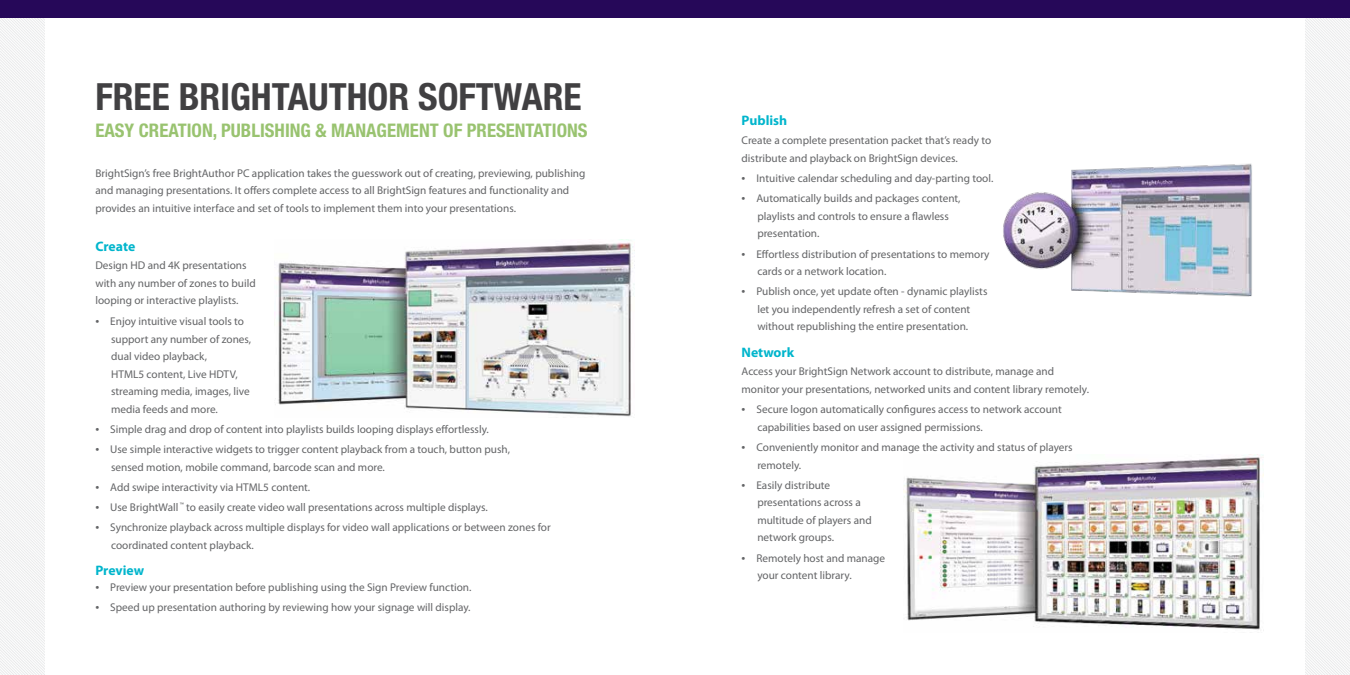
<style>
.page{position:relative;width:1350px;height:675px;background:#fff}
.page>*{position:absolute;margin:0;border:0;box-sizing:border-box;transform-origin:0 0}
.t1{font:700 condensed 37.5px "Helvetica Neue";color:#414042}
.t2{font:700 condensed 18.75px "Helvetica Neue";color:#99c370}
.t3{font:700 13.75px "Myriad Pro";letter-spacing:-.005em;color:#00b5cc}
.t4{font:11.25px/17.5px "Myriad Pro";color:#636466}
.s1{font-size:13.75px}
</style>
<div class="page">
<img style="left:0;top:18px;width:1350px;height:657px">
<div style="left:45px;top:0;width:1260px;height:675px;background:#fff"></div>
<div style="left:0;top:0;width:1350px;height:18px;background:#260859"></div>
<img style="left:903px;top:455px;width:360px;height:175px">
<img style="left:274px;top:240px;width:360px;height:177px">
<img style="left:1003px;top:163px;width:249px;height:134px">
<h1 class="t1" style="left:95px;top:74px;width:488px">FREE BRIGHTAUTHOR SOFTWARE</h1>
<h2 class="t2" style="left:95px;top:119px;width:494px">EASY CREATION, PUBLISHING &amp; MANAGEMENT OF PRESENTATIONS</h2>
<p class="t4" style="left:95px;top:164px;width:492px">BrightSign’s free BrightAuthor PC application takes the guesswork out of creating, previewing, publishing and managing presentations. It offers complete access to all BrightSign features and functionality and provides an intuitive interface and set of tools to implement them into your presentations.</p>
<p class="t3" style="left:95px;top:237px;width:41px">Create</p>
<p class="t4" style="left:95px;top:257px;width:162px">Design HD and 4K presentations with any number of zones to build looping or interactive playlists.</p>
<p class="t4" style="left:111px;top:312px;width:142px;text-indent:-16px"><span class="s1">•</span> Enjoy intuitive visual tools to support any number of zones, dual video playback,<br>HTML5 content, Live HDTV, streaming media, images, live media feeds and more.</p>
<p class="t4" style="left:95px;top:420px;width:395px"><span class="s1">•</span> Simple drag and drop of content into playlists builds looping displays effortlessly.</p>
<p class="t4" style="left:111px;top:440px;width:400px;text-indent:-16px"><span class="s1">•</span> Use simple interactive widgets to trigger content playback from a touch, button push, sensed motion, mobile command, barcode scan and more.</p>
<p class="t4" style="left:95px;top:478px;width:216px"><span class="s1">•</span> Add swipe interactivity via HTML5 content.</p>
<p class="t4" style="left:95px;top:498px;width:394px"><span class="s1">•</span> Use BrightWall <sup>™</sup> to easily create video wall presentations across multiple displays.</p>
<p class="t4" style="left:111px;top:518px;width:441px;text-indent:-16px"><span class="s1">•</span> Synchronize playback across multiple displays for video wall applications or between zones for coordinated content playback.</p>
<p class="t3" style="left:95px;top:561px;width:50px">Preview</p>
<p class="t4" style="left:95px;top:578px;width:378px"><span class="s1">•</span> Preview your presentation before publishing using the Sign Preview function.</p>
<p class="t4" style="left:95px;top:599px;width:377px"><span class="s1">•</span> Speed up presentation authoring by reviewing how your signage will display.</p>
<p class="t3" style="left:742px;top:112px;width:47px">Publish</p>
<p class="t4" style="left:742px;top:131px;width:251px">Create a complete presentation packet that’s ready to distribute and playback on BrightSign devices.</p>
<p class="t4" style="left:742px;top:169px;width:253px"><span class="s1">•</span> Intuitive calendar scheduling and day-parting tool.</p>
<p class="t4" style="left:757px;top:190px;width:205px;text-indent:-16px"><span class="s1">•</span> Automatically builds and packages content, playlists and controls to ensure a flawless presentation.</p>
<p class="t4" style="left:757px;top:245px;width:234px;text-indent:-16px"><span class="s1">•</span> Effortless distribution of presentations to memory cards or a network location.</p>
<p class="t4" style="left:742px;top:283px;width:247px;text-align:center"><span class="s1">•</span> Publish once, yet update often - dynamic playlists let you independently refresh a set of content without republishing the entire presentation.</p>
<p class="t3" style="left:742px;top:343px;width:54px">Network</p>
<p class="t4" style="left:742px;top:363px;width:349px">Access your BrightSign Network account to distribute, manage and monitor your presentations, networked units and content library remotely.</p>
<p class="t4" style="left:757px;top:401px;width:306px;text-indent:-16px"><span class="s1">•</span> Secure logon automatically configures access to network account capabilities based on user assigned permissions.</p>
<p class="t4" style="left:757px;top:438px;width:317px;text-indent:-16px"><span class="s1">•</span> Conveniently monitor and manage the activity and status of players remotely.</p>
<p class="t4" style="left:757px;top:476px;width:116px;text-indent:-16px"><span class="s1">•</span> Easily distribute presentations across a multitude of players and network groups.</p>
<p class="t4" style="left:757px;top:549px;width:129px;text-indent:-16px"><span class="s1">•</span> Remotely host and manage your content library.</p>
</div>
